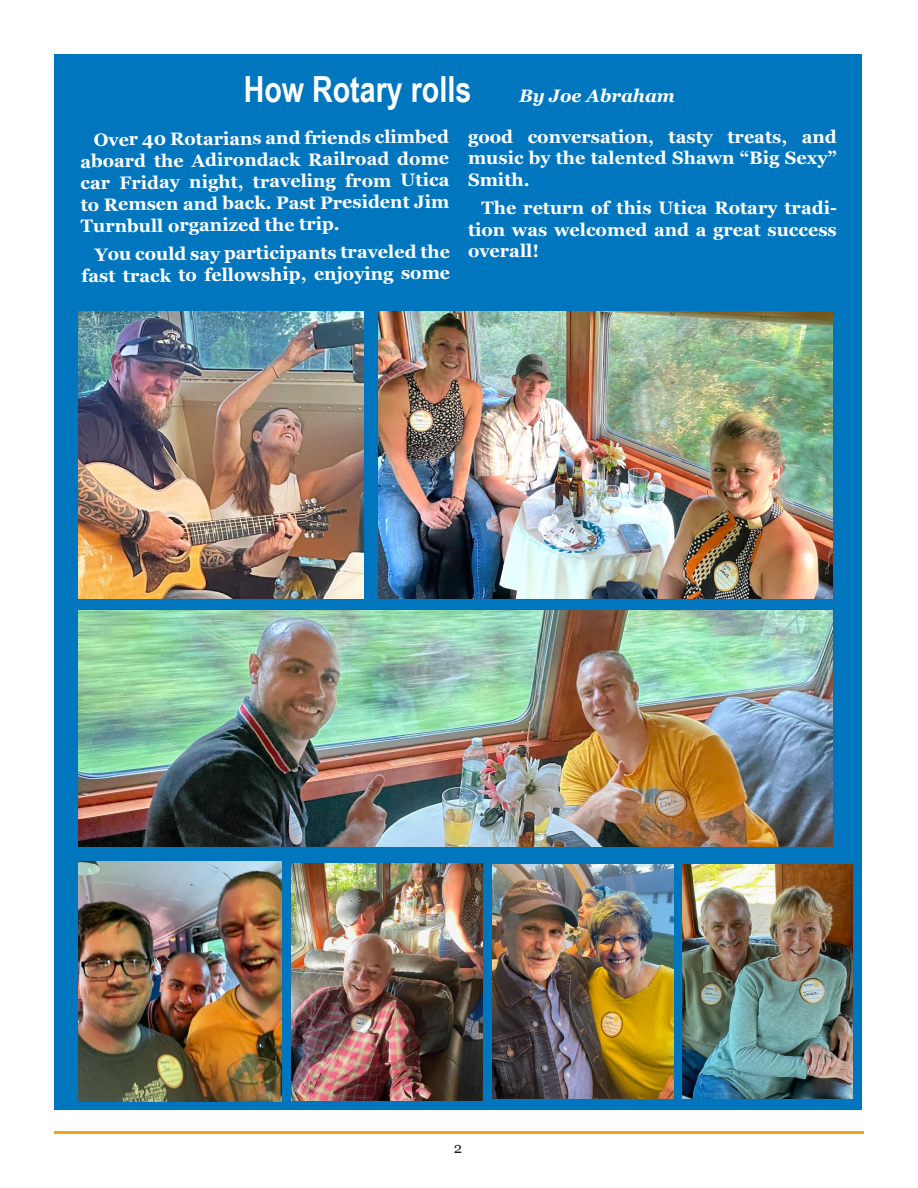
<style>
.page{position:relative;width:918px;height:1188px;background:#fff}
.page>*{position:absolute;margin:0;border:0;box-sizing:border-box;transform-origin:0 0}
.t1{font:700 36px "Arial Narrow";color:#fff}
.t2{font:700 18px/21.8px "Georgia";color:#fff;text-align:justify}
.t3{font:italic 700 18px "Georgia";color:#fff}
.t4{font:15px "Georgia";color:#231f20}
</style>
<div class="page">
<hr style="left:54px;top:1131px;width:810px;height:3px;background:#f9a31b">
<div style="left:54px;top:54px;width:808px;height:1055px;background:#0076bf"></div>
<img style="left:379px;top:312px;width:453px;height:286px">
<img style="left:79px;top:312px;width:285px;height:286px">
<img style="left:79px;top:610px;width:753px;height:237px">
<img style="left:79px;top:862px;width:203px;height:240px">
<img style="left:291px;top:863px;width:192px;height:237px">
<img style="left:492px;top:865px;width:182px;height:234px">
<img style="left:683px;top:865px;width:169px;height:234px">
<h1 class="t1" style="left:244px;top:62px;width:229px">How Rotary rolls</h1>
<p class="t3" style="left:519px;top:82px;width:157px">By Joe Abraham</p>
<p class="t2" style="left:80px;top:126px;width:371px;text-indent:13px">Over 40 Rotarians and friends climbed aboard the Adirondack Railroad dome car Friday night, traveling from Utica to Remsen and back. Past President Jim Turnbull organized the trip.</p>
<p class="t2" style="left:81px;top:241px;width:371px;text-align:right">You could say participants traveled the fast track to fellowship, enjoying some</p>
<p class="t2" style="left:468px;top:125px;width:370px">good conversation, tasty treats, and music by the talented Shawn “Big Sexy” Smith.</p>
<p class="t2" style="left:468px;top:196px;width:370px;text-indent:14px">The return of this Utica Rotary tradi&shy;tion was welcomed and a great success overall!</p>
<p class="t4" style="left:454px;top:1137px;width:10px">2</p>
</div>
